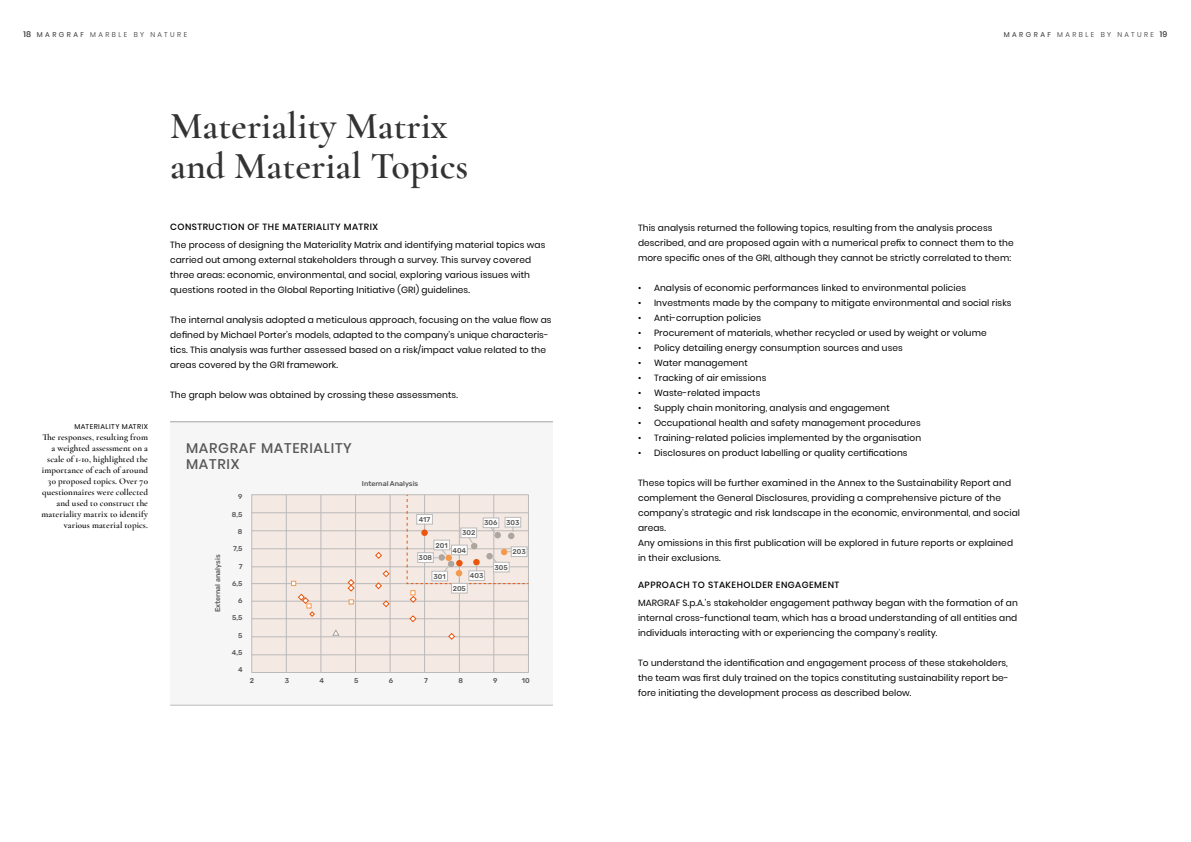
<style>
.page{position:relative;width:1191px;height:842px;background:#fff}
.page>*{position:absolute;margin:0;border:0;box-sizing:border-box;transform-origin:0 0}
.t1{font:600 38px/40px "Cormorant Garamond";color:#333}
.t2{font:500 14px/16px "Poppins";letter-spacing:.05em;color:#575756}
.t3{font:9px/15px "Poppins";letter-spacing:.01em;color:#000}
.t4{font:600 9px/11px "Cormorant Garamond";letter-spacing:.01em;color:#000;text-align:right}
.t5{font:500 9px "Poppins";letter-spacing:.05em;color:#000}
.t6{font:500 7px "Rubik";color:#575756}
.t7{font:300 7px "Poppins";letter-spacing:.35em;color:#333}
.t8{font:7px "Poppins";letter-spacing:.065em;color:#000}
.s1{font-weight:500;font-size:8px}
.s2{font-weight:400}
</style>
<div class="page">
<div style="left:170px;top:422px;width:383px;height:283px;background:#f6f6f6"></div>
<hr style="left:170px;top:705px;width:383px;height:1px;background:#bababa">
<hr style="left:170px;top:422px;width:383px;height:1px;background:#bababa">
<svg style="left:252px;top:495px;width:276px;height:177px;background:#f3e7e1"></svg>
<hr style="left:251px;top:672px;width:277px;height:1px;background:#bababa">
<hr style="left:251px;top:495px;width:1px;height:177px;background:#bababa">
<hr style="left:493px;top:495px;width:1px;height:177px;background:#bababa">
<hr style="left:459px;top:495px;width:1px;height:177px;background:#bababa">
<hr style="left:424px;top:495px;width:1px;height:177px;background:#bababa">
<hr style="left:390px;top:495px;width:1px;height:177px;background:#bababa">
<hr style="left:355px;top:495px;width:1px;height:177px;background:#bababa">
<hr style="left:321px;top:495px;width:1px;height:177px;background:#bababa">
<hr style="left:286px;top:495px;width:1px;height:177px;background:#bababa">
<hr style="left:528px;top:495px;width:1px;height:177px;background:#bababa">
<hr style="left:251px;top:636px;width:277px;height:1px;background:#bababa">
<hr style="left:251px;top:601px;width:277px;height:1px;background:#bababa">
<hr style="left:251px;top:566px;width:277px;height:1px;background:#bababa">
<hr style="left:251px;top:512px;width:277px;height:1px;background:#bababa">
<hr style="left:251px;top:583px;width:277px;height:1px;background:#bababa">
<hr style="left:251px;top:618px;width:277px;height:1px;background:#bababa">
<hr style="left:251px;top:655px;width:277px;height:1px;background:#bababa">
<hr style="left:251px;top:530px;width:277px;height:1px;background:#bababa">
<hr style="left:251px;top:548px;width:277px;height:1px;background:#bababa">
<hr style="left:251px;top:494px;width:277px;height:1px;background:#bababa">
<svg style="left:291px;top:581px;width:5px;height:5px"></svg>
<svg style="left:349px;top:599px;width:5px;height:5px"></svg>
<svg style="left:409px;top:590px;width:8px;height:13px"></svg>
<svg style="left:382px;top:600px;width:8px;height:8px"></svg>
<svg style="left:297px;top:593px;width:18px;height:24px"></svg>
<svg style="left:347px;top:578px;width:8px;height:14px"></svg>
<svg style="left:374px;top:570px;width:16px;height:20px"></svg>
<svg style="left:374px;top:551px;width:8px;height:8px"></svg>
<svg style="left:409px;top:615px;width:8px;height:8px"></svg>
<svg style="left:447px;top:632px;width:9px;height:8px"></svg>
<svg style="left:331px;top:628px;width:9px;height:8px"></svg>
<div style="left:451px;top:583px;width:16px;height:10px;background:#fff"></div>
<div style="left:451px;top:583px;width:17px;height:10px;border:1px solid #bababa"></div>
<svg style="left:407px;top:495px;width:121px;height:89px"></svg>
<p class="t7" style="left:23px;top:30px;width:165px"><span class="s1">18</span> <span class="s2">MARGRAF</span> MARBLE BY NATURE</p>
<p class="t7" style="left:1003px;top:30px;width:165px"><span class="s2">MARGRAF</span> MARBLE BY NATURE <span class="s1">19</span></p>
<p class="t8" style="left:74px;top:422px;width:75px">MATERIALITY MATRIX</p>
<p class="t4" style="left:42px;top:432px;width:108px">The responses, resulting from a weighted assessment on a scale of 1-10, highlighted the importance of each of around<br>30 proposed topics. Over 70 questionnaires were collected and used to construct the materiality matrix to identify various material topics.</p>
<h1 class="t1" style="left:170px;top:106px;width:300px">Materiality Matrix and Material Topics</h1>
<p class="t5" style="left:170px;top:222px;width:209px">CONSTRUCTION OF THE MATERIALITY MATRIX</p>
<p class="t3" style="left:170px;top:237px;width:377px">The process of designing the Materiality Matrix and identifying material topics was carried out among external stakeholders through a survey. This survey covered three areas: economic, environmental, and social, exploring various issues with questions rooted in the Global Reporting Initiative (GRI) guidelines.</p>
<p class="t3" style="left:170px;top:313px;width:383px">The internal analysis adopted a meticulous approach, focusing on the value flow as defined by Michael Porter’s models, adapted to the company’s unique characteris&shy;tics. This analysis was further assessed based on a risk/impact value related to the areas covered by the GRI framework.</p>
<p class="t3" style="left:170px;top:388px;width:289px">The graph below was obtained by crossing these assessments.</p>
<h2 class="t2" style="left:186px;top:441px;width:167px">MARGRAF MATERIALITY<br>MATRIX</h2>
<p class="t6" style="left:214px;top:612px;width:59px;rotate:-90deg">External analysis</p>
<p class="t6" style="left:238px;top:493px;width:6px">9</p>
<p class="t6" style="left:232px;top:510px;width:12px">8,5</p>
<p class="t6" style="left:238px;top:527px;width:6px">8</p>
<p class="t6" style="left:233px;top:545px;width:11px">7,5</p>
<p class="t6" style="left:239px;top:562px;width:5px">7</p>
<p class="t6" style="left:232px;top:579px;width:12px">6,5</p>
<p class="t6" style="left:238px;top:597px;width:6px">6</p>
<p class="t6" style="left:232px;top:614px;width:12px">5,5</p>
<p class="t6" style="left:238px;top:631px;width:6px">5</p>
<p class="t6" style="left:232px;top:649px;width:12px">4,5</p>
<p class="t6" style="left:238px;top:666px;width:6px">4</p>
<p class="t6" style="left:362px;top:479px;width:58px">Internal Analysis</p>
<p class="t6" style="left:419px;top:515px;width:13px">417</p>
<p class="t6" style="left:462px;top:529px;width:15px">302</p>
<p class="t6" style="left:435px;top:541px;width:14px">201</p>
<p class="t6" style="left:452px;top:546px;width:15px">404</p>
<p class="t6" style="left:418px;top:554px;width:15px">308</p>
<p class="t6" style="left:484px;top:519px;width:15px">306</p>
<p class="t6" style="left:506px;top:518px;width:15px">303</p>
<p class="t6" style="left:512px;top:548px;width:15px">203</p>
<p class="t6" style="left:494px;top:563px;width:15px">305</p>
<p class="t6" style="left:433px;top:572px;width:14px">301</p>
<p class="t6" style="left:470px;top:572px;width:15px">403</p>
<p class="t6" style="left:453px;top:584px;width:15px">205</p>
<p class="t6" style="left:250px;top:676px;width:6px">2</p>
<p class="t6" style="left:285px;top:676px;width:6px">3</p>
<p class="t6" style="left:319px;top:676px;width:6px">4</p>
<p class="t6" style="left:354px;top:676px;width:6px">5</p>
<p class="t6" style="left:389px;top:676px;width:6px">6</p>
<p class="t6" style="left:424px;top:676px;width:5px">7</p>
<p class="t6" style="left:458px;top:676px;width:6px">8</p>
<p class="t6" style="left:493px;top:676px;width:6px">9</p>
<p class="t6" style="left:522px;top:676px;width:9px">10</p>
<p class="t3" style="left:638px;top:220px;width:377px">This analysis returned the following topics, resulting from the analysis process described, and are proposed again with a numerical prefix to connect them to the more specific ones of the GRI, although they cannot be strictly correlated to them:</p>
<p class="t3" style="left:638px;top:280px;width:330px">• Analysis of economic performances linked to environmental policies</p>
<p class="t3" style="left:638px;top:295px;width:375px">• Investments made by the company to mitigate environmental and social risks</p>
<p class="t3" style="left:638px;top:310px;width:125px">• Anti-corruption policies</p>
<p class="t3" style="left:638px;top:325px;width:350px">• Procurement of materials, whether recycled or used by weight or volume</p>
<p class="t3" style="left:638px;top:340px;width:266px">• Policy detailing energy consumption sources and uses</p>
<p class="t3" style="left:638px;top:355px;width:111px">• Water management</p>
<p class="t3" style="left:638px;top:370px;width:130px">• Tracking of air emissions</p>
<p class="t3" style="left:638px;top:385px;width:124px">• Waste-related impacts</p>
<p class="t3" style="left:638px;top:400px;width:253px">• Supply chain monitoring, analysis and engagement</p>
<p class="t3" style="left:638px;top:415px;width:284px">• Occupational health and safety management procedures</p>
<p class="t3" style="left:638px;top:430px;width:285px">• Training-related policies implemented by the organisation</p>
<p class="t3" style="left:638px;top:445px;width:271px">• Disclosures on product labelling or quality certifications</p>
<p class="t3" style="left:638px;top:475px;width:383px">These topics will be further examined in the Annex to the Sustainability Report and complement the General Disclosures, providing a comprehensive picture of the company’s strategic and risk landscape in the economic, environmental, and social areas.<br>Any omissions in this first publication will be explored in future reports or explained in their exclusions.</p>
<p class="t5" style="left:638px;top:579px;width:203px">APPROACH TO STAKEHOLDER ENGAGEMENT</p>
<p class="t3" style="left:638px;top:595px;width:381px;text-align:justify">MARGRAF S.p.A.’s stakeholder engagement pathway began with the formation of an internal cross-functional team, which has a broad understanding of all entities and individuals interacting with or experiencing the company’s reality.</p>
<p class="t3" style="left:638px;top:655px;width:372px;text-align:justify">To understand the identification and engagement process of these stakeholders, the team was first duly trained on the topics constituting sustainability report be&shy;fore initiating the development process as described below.</p>
</div>
